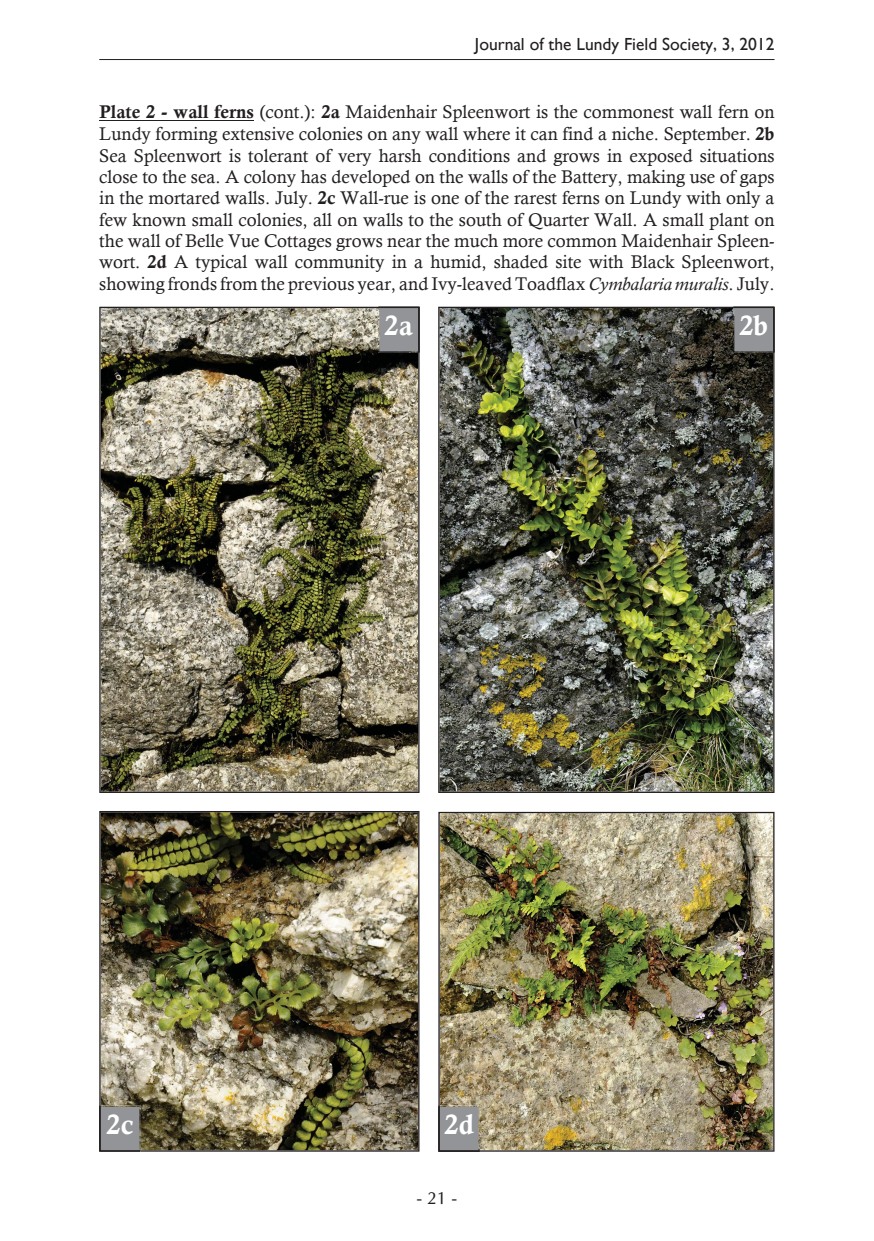
<style>
.page{position:relative;width:874px;height:1241px;background:#fff}
.page>*{position:absolute;margin:0;border:0;box-sizing:border-box;transform-origin:0 0}
.t1{font:28px "Calis MT Bol";color:#fff}
.t2{font:18.38px/21.5px "Calisto";color:#231f20;text-align:justify}
.t3{font:17.5px "Gill Sans";color:#231f20}
.t4{font:17.5px "Optimal";color:#231f20}
.s1{font-family:"Calis MT Bol"}
.s2{font-style:italic}
</style>
<div class="page">
<hr style="left:99px;top:59px;width:675px;height:1px;background:#231f20">
<hr style="left:99px;top:120px;width:155px;height:1px;background:#231f20">
<img style="left:99px;top:307px;width:320px;height:486px">
<svg style="left:377px;top:306px;width:43px;height:47px;background:#88898b"></svg>
<img style="left:438px;top:307px;width:336px;height:486px">
<svg style="left:732px;top:306px;width:43px;height:47px;background:#838486"></svg>
<img style="left:99px;top:811px;width:320px;height:340px">
<svg style="left:99px;top:1105px;width:42px;height:47px;background:#878788"></svg>
<img style="left:438px;top:812px;width:336px;height:339px">
<svg style="left:438px;top:1105px;width:42px;height:47px;background:#8a8a8b"></svg>
<p class="t3" style="left:475px;top:34px;width:301px">Journal of the Lundy Field Society, 3, 2012</p>
<p class="t2" style="left:99px;top:101px;width:676px"><span class="s1">Plate 2 - wall ferns</span> (cont.): <span class="s1">2a</span> Maidenhair Spleenwort is the commonest wall fern on Lundy forming extensive colonies on any wall where it can find a niche. September. <span class="s1">2b </span>Sea Spleenwort is tolerant of very harsh conditions and grows in exposed situations close to the sea. A colony has developed on the walls of the Battery, making use of gaps in the mortared walls. July. <span class="s1">2c</span> Wall-rue is one of the rarest ferns on Lundy with only a few known small colonies, all on walls to the south of Quarter Wall. A small plant on the wall of Belle Vue Cottages grows near the much more common Maidenhair Spleen&shy;wort. <span class="s1">2d</span> A typical wall community in a humid, shaded site with Black Spleenwort, showing fronds from the previous year, and Ivy-leaved Toadflax <span class="s2">Cymbalaria muralis</span>. July.</p>
<h1 class="t1" style="left:384px;top:314px;width:30px">2a</h1>
<h1 class="t1" style="left:739px;top:314px;width:30px">2b</h1>
<h1 class="t1" style="left:107px;top:1113px;width:28px">2c</h1>
<h1 class="t1" style="left:444px;top:1113px;width:31px">2d</h1>
<p class="t4" style="left:416px;top:1187px;width:42px">- 21 -</p>
</div>
